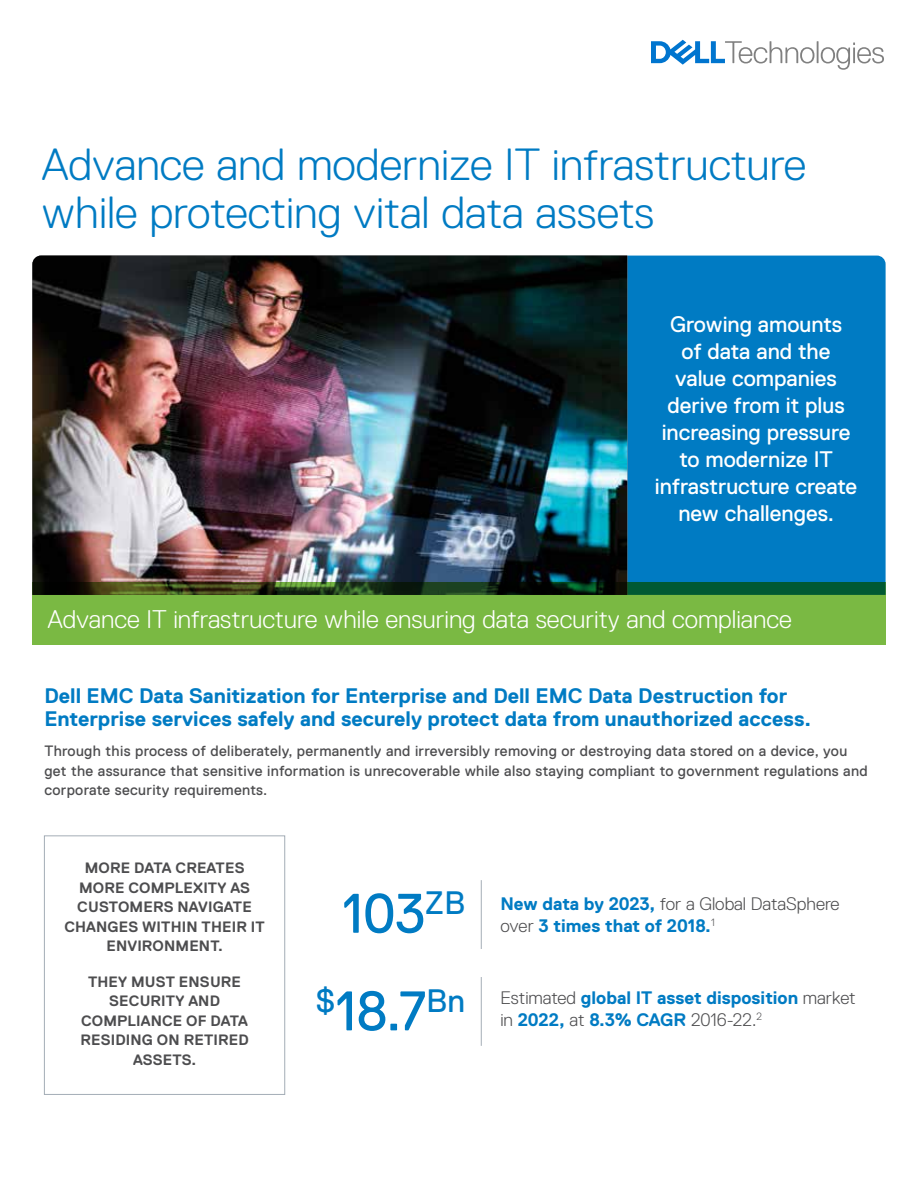
<style>
.page{position:relative;width:918px;height:1188px;background:#fff}
.page>*{position:absolute;margin:0;border:0;box-sizing:border-box;transform-origin:0 0}
.t1{font:55.65px/97.6px "Dell Replica";color:#007bc3;text-align:center}
.t2{font:300 45px/48px "Dell Replica";color:#007bc3}
.t3{font:300 25.5px "Dell Replica";color:#fff}
.t4{font:22.5px/27px "Dell Replica";color:#fff;text-align:center}
.t5{font:700 21px/22.5px "Dell Replica";color:#007bc3}
.t6{font:700 18.15px/22.2px "Dell Replica";color:#007bc3}
.t7{font:15px/19.5px "Dell Replica";letter-spacing:.02em;color:#4d4d4f}
.t8{font:700 15px/19.5px "Dell Replica";letter-spacing:.01em;color:#4d4d4f;text-align:center}
.s1{font-weight:300;color:#4d4d4f}
</style>
<div class="page">
<div style="left:627px;top:256px;width:259px;height:326px;background:#007bc3"></div>
<img style="left:32px;top:256px;width:595px;height:326px">
<svg style="left:32px;top:582px;width:854px;height:63px;background:#66a03b"></svg>
<svg style="left:651px;top:40px;width:233px;height:30px"></svg>
<hr style="left:481px;top:880px;width:1px;height:69px;background:#a4adb6">
<hr style="left:481px;top:977px;width:1px;height:69px;background:#a4adb6">
<div style="left:44px;top:835px;width:241px;height:260px;border:1px solid #a4adb6"></div>
<h2 class="t2" style="left:41px;top:141px;width:766px">Advance and modernize IT infrastructure while protecting vital data assets</h2>
<h3 class="t4" style="left:655px;top:311px;width:204px">Growing amounts<br>of data and the value companies derive from it plus increasing pressure to modernize IT infrastructure create new challenges.</h3>
<h3 class="t3" style="left:47px;top:605px;width:746px">Advance IT infrastructure while ensuring data security and compliance</h3>
<h3 class="t5" style="left:44px;top:685px;width:768px">Dell EMC Data Sanitization for Enterprise and Dell EMC Data Destruction for<br>Enterprise services safely and securely protect data from unauthorized access.</h3>
<p class="t7" style="left:44px;top:741px;width:825px">Through this process of deliberately, permanently and irreversibly removing or destroying data stored on a device, you get the assurance that sensitive information is unrecoverable while also staying compliant to government regulations and corporate security requirements.</p>
<p class="t8" style="left:64px;top:858px;width:202px">MORE DATA CREATES<br>MORE COMPLEXITY AS<br>CUSTOMERS NAVIGATE<br>CHANGES WITHIN THEIR IT<br>ENVIRONMENT.</p>
<p class="t8" style="left:80px;top:972px;width:170px">THEY MUST ENSURE<br>SECURITY AND<br>COMPLIANCE OF DATA<br>RESIDING ON RETIRED<br>ASSETS.</p>
<h1 class="t1" style="left:316px;top:865px;width:151px">103<sup>ZB $</sup>18.7<sup>Bn</sup></h1>
<p class="t6" style="left:500px;top:893px;width:341px">New data by 2023, <span class="s1">for a Global DataSphere over</span> 3 times that of 2018.<sup>1</sup></p>
<p class="t6" style="left:500px;top:987px;width:357px"><span class="s1">Estimated</span> global IT asset disposition <span class="s1">market in</span> 2022, <span class="s1">at</span> 8.3% CAGR <span class="s1">2016-22.</span><sup>2</sup></p>
</div>
